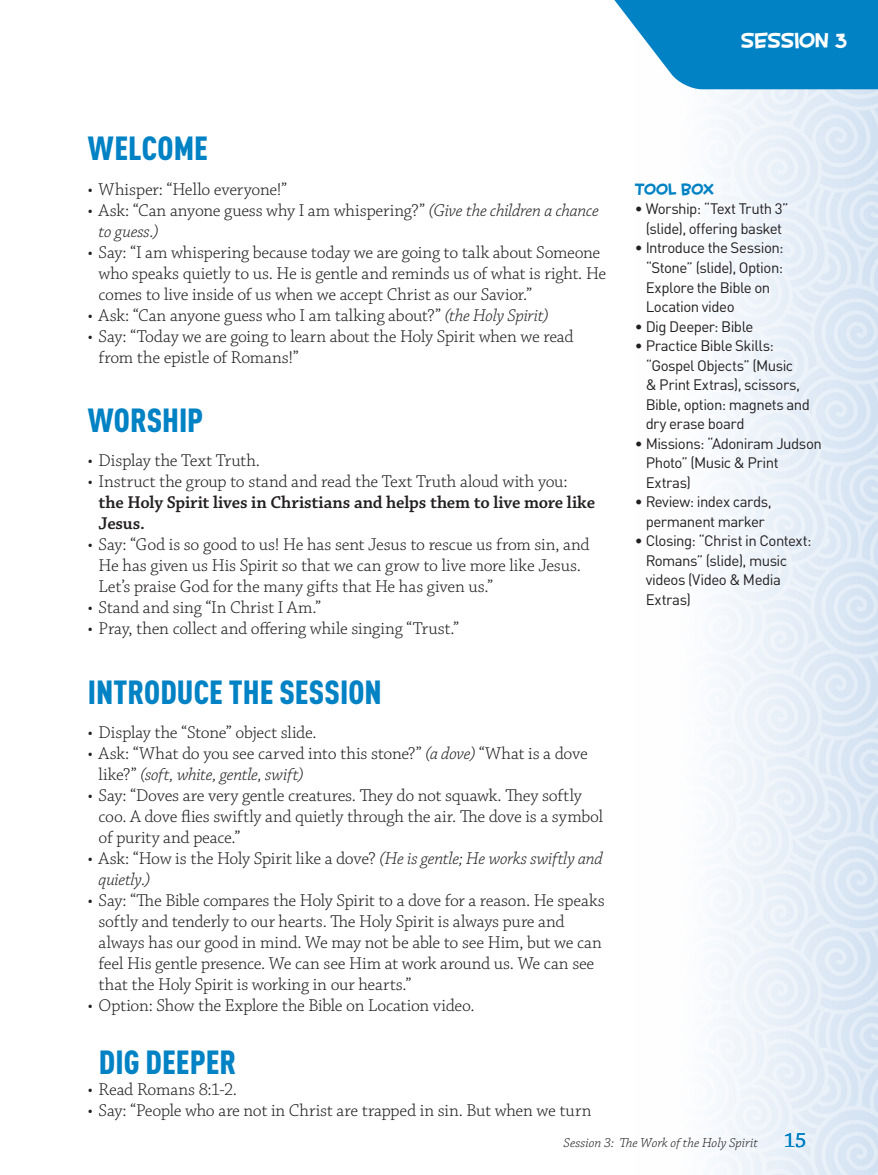
<style>
.page{position:relative;width:878px;height:1175px;background:#fff}
.page>*{position:absolute;margin:0;border:0;box-sizing:border-box;transform-origin:0 0}
.head2{font:900 condensed 33px "DINOT";letter-spacing:.005em;color:#0082c4}
.t1{font:24px "Spruce AOE";color:#fff}
.t2{font:21px "Chaparral Pro Capt";color:#0082c4}
.t3{font:300 18px/21px "Chaparral Pro";letter-spacing:-.01em;color:#231f20}
.t4{font:600 18px/21px "Chaparral Pro";letter-spacing:-.01em;color:#231f20}
.t5{font:italic 300 18px/21px "Chaparral Pro";letter-spacing:-.015em;color:#231f20}
.sidebar_subhead{font:18px "Spruce AOE";letter-spacing:-.01em;color:#0082c4}
.t6{font:15px/19.5px "DIN";letter-spacing:-.035em;color:#231f20}
.t7{font:13.5px "Chaparral Pro Light It Capt";letter-spacing:-.005em;color:#231f20}
.s1{font-style:italic}
.s2{font-weight:300}
.s3{font-style:normal}
</style>
<div class="page">
<img style="left:698px;top:89px;width:180px;height:1085px">
<svg style="left:614px;top:0;width:264px;height:89px;background:#2192cb"></svg>
<p class="t1" style="left:741px;top:26px;width:107px">SESSION 3</p>
<p class="head2" style="left:88px;top:123px;width:121px">WELCOME</p>
<p class="t3" style="left:88px;top:179px;width:201px">• Whisper: “Hello everyone!”</p>
<p class="t3" style="left:99px;top:200px;width:502px;text-indent:-11px">• Ask: “Can anyone guess why I am whispering?” <span class="s1">(Give the children a chance to guess.)</span></p>
<p class="t3" style="left:99px;top:242px;width:509px;text-indent:-11px">• Say: “I am whispering because today we are going to talk about Someone who speaks quietly to us. He is gentle and reminds us of what is right. He comes to live inside of us when we accept Christ as our Savior.”</p>
<p class="t3" style="left:88px;top:305px;width:462px">• Ask: “Can anyone guess who I am talking about?” <span class="s1">(the Holy Spirit)</span></p>
<p class="t3" style="left:99px;top:326px;width:476px;text-indent:-11px">• Say: “Today we are going to learn about the Holy Spirit when we read from the epistle of Romans!”</p>
<p class="head2" style="left:88px;top:395px;width:117px">WORSHIP</p>
<p class="t3" style="left:88px;top:451px;width:174px">• Display the Text Truth.</p>
<p class="t4" style="left:99px;top:472px;width:498px;text-indent:-11px"><span class="s2">• Instruct the group to stand and read the Text Truth aloud with you: </span>the Holy Spirit lives in Christians and helps them to live more like<br>Jesus.</p>
<p class="t3" style="left:99px;top:535px;width:492px;text-indent:-11px">• Say: “God is so good to us! He has sent Jesus to rescue us from sin, and<br>He has given us His Spirit so that we can grow to live more like Jesus.<br>Let’s praise God for the many gifts that He has given us.”</p>
<p class="t3" style="left:88px;top:598px;width:235px">• Stand and sing “In Christ I Am.”</p>
<p class="t3" style="left:88px;top:619px;width:373px">• Pray, then collect and offering while singing “Trust.”</p>
<p class="sidebar_subhead" style="left:634px;top:178px;width:81px">TOOL BOX</p>
<p class="t6" style="left:634px;top:199px;width:155px;text-align:center">• Worship: “Text Truth 3” (slide), offering basket</p>
<p class="t6" style="left:645px;top:238px;width:139px;text-indent:-11px">• Introduce the Session: “Stone” (slide), Option:<br>Explore the Bible on<br>Location video</p>
<p class="t6" style="left:634px;top:316px;width:120px">• Dig Deeper: Bible</p>
<p class="t6" style="left:645px;top:335px;width:166px;text-indent:-11px">• Practice Bible Skills: “Gospel Objects” (Music<br>&amp; Print Extras), scissors,<br>Bible, option: magnets and dry erase board</p>
<p class="t6" style="left:645px;top:433px;width:178px;text-indent:-11px">• Missions: “Adoniram Judson<br>Photo” (Music &amp; Print<br>Extras)</p>
<p class="t6" style="left:634px;top:491px;width:138px;text-align:center">• Review: index cards, permanent marker</p>
<p class="t6" style="left:645px;top:530px;width:167px;text-indent:-11px">• Closing: “Christ in Context:<br>Romans” (slide), music videos (Video &amp; Media<br>Extras)</p>
<p class="head2" style="left:88px;top:666px;width:295px">INTRODUCE THE SESSION</p>
<p class="t3" style="left:88px;top:722px;width:230px">• Display the “Stone” object slide.</p>
<p class="t3" style="left:99px;top:743px;width:490px;text-indent:-11px">• Ask: “What do you see carved into this stone?” <span class="s1">(a dove)</span> “What is a dove like?” <span class="s1">(soft, white, gentle, swift)</span></p>
<p class="t3" style="left:99px;top:785px;width:506px;text-indent:-11px">• Say: “Doves are very gentle creatures. They do not squawk. They softly coo. A dove flies swiftly and quietly through the air. The dove is a symbol of purity and peace.”</p>
<p class="t5" style="left:99px;top:848px;width:505px;text-indent:-11px"><span class="s3">• Ask: “How is the Holy Spirit like a dove?</span> (He is gentle; He works swiftly and quietly.)</p>
<p class="t3" style="left:99px;top:890px;width:508px;text-indent:-11px">• Say: “The Bible compares the Holy Spirit to a dove for a reason. He speaks softly and tenderly to our hearts. The Holy Spirit is always pure and always has our good in mind. We may not be able to see Him, but we can feel His gentle presence. We can see Him at work around us. We can see that the Holy Spirit is working in our hearts.”</p>
<p class="t3" style="left:88px;top:995px;width:388px">• Option: Show the Explore the Bible on Location video.</p>
<p class="head2" style="left:99px;top:1037px;width:139px">DIG DEEPER</p>
<p class="t3" style="left:88px;top:1079px;width:151px">• Read Romans 8:1-2.</p>
<p class="t3" style="left:88px;top:1100px;width:505px">• Say: “People who are not in Christ are trapped in sin. But when we turn</p>
<p class="t7" style="left:563px;top:1134px;width:196px">Session 3: The Work of the Holy Spirit</p>
<p class="t2" style="left:784px;top:1128px;width:24px">15</p>
</div>
